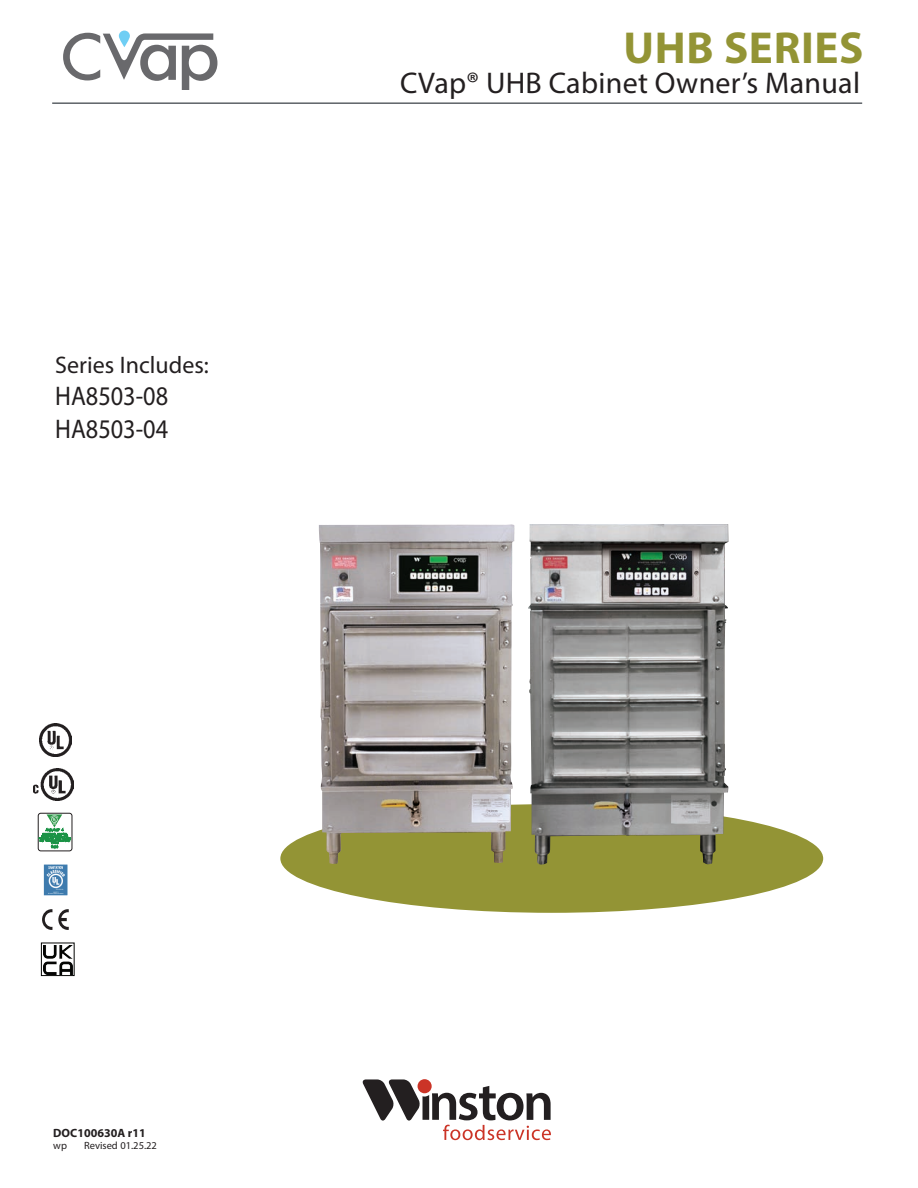
<style>
.page{position:relative;width:918px;height:1188px;background:#fff}
.page>*{position:absolute;margin:0;border:0;box-sizing:border-box;transform-origin:0 0}
.t1{font:700 45px "Myriad Pro";letter-spacing:.015em;color:#939435}
.t2{font:30px "Myriad Pro";letter-spacing:.01em;color:#231f20}
.t3{font:27px/32.4px "Myriad Pro";color:#231f20;scale:.9 1}
.t4{font:24px "Myriad Pro";color:#231f20}
.t5{font:700 12px "Myriad Pro";color:#231f20}
.t6{font:10.5px "Myriad Pro";color:#231f20}
</style>
<div class="page">
<hr style="left:52px;top:102px;width:810px;height:2px;background:#5d6267">
<div style="left:280px;top:804px;width:543px;height:109px;background:#939435;border-radius:50%"></div>
<svg style="left:362px;top:1079px;width:189px;height:61px"></svg>
<div style="left:119px;top:31px;width:11px;height:16px;background:#6fcef4;border-radius:5px"></div>
<svg style="left:63px;top:33px;width:154px;height:56px"></svg>
<img style="left:319px;top:524px;width:196px;height:340px">
<img style="left:528px;top:524px;width:200px;height:341px">
<img style="left:39px;top:724px;width:33px;height:32px">
<img style="left:33px;top:768px;width:40px;height:33px">
<div style="left:38px;top:813px;width:34px;height:38px;border:1px solid #231f20;border-radius:3px"></div>
<svg style="left:39px;top:814px;width:32px;height:35px"></svg>
<img style="left:43px;top:865px;width:25px;height:31px">
<svg style="left:42px;top:909px;width:10px;height:21px"></svg>
<svg style="left:58px;top:909px;width:11px;height:21px"></svg>
<div style="left:41px;top:943px;width:33px;height:33px;border:1px solid #040503"></div>
<img style="left:43px;top:945px;width:30px;height:29px">
<p class="t4" style="left:55px;top:350px;width:155px">Series Includes:</p>
<p class="t3" style="left:55px;top:380px;width:127px">HA8503-08<br>HA8503-04</p>
<h1 class="t1" style="left:623px;top:18px;width:242px">UHB SERIES<sup>1</sup></h1>
<p class="t2" style="left:400px;top:64px;width:461px">CVap® UHB Cabinet Owner’s Manual</p>
<p class="t5" style="left:53px;top:1125px;width:94px">DOC100630A r11</p>
<p class="t6" style="left:53px;top:1139px;width:15px">wp</p>
<p class="t6" style="left:84px;top:1139px;width:74px">Revised 01.25.22</p>
</div>
